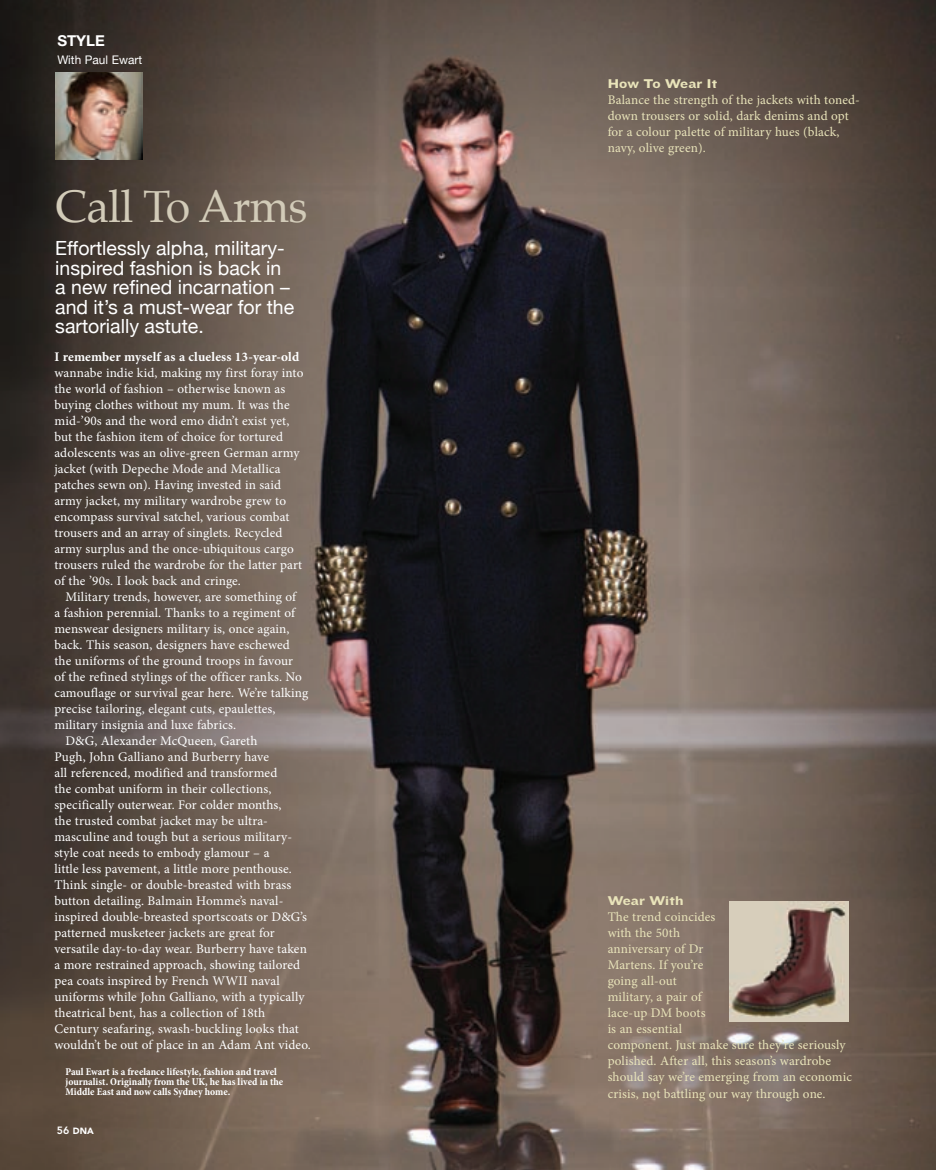
<style>
.page{position:relative;width:936px;height:1170px;background:#fff}
.page>*{position:absolute;margin:0;border:0;box-sizing:border-box;transform-origin:0 0}
.Sample_Head{font:44.7px "Palatino";letter-spacing:-.015em;color:#d2cbb8}
.Intro{font:19.5px/19.5px "Helvetica Neue";color:#fff}
.t1{font:700 15px "Helvetica Neue";color:#fff}
.Body_Copy_normal{font:13.2px/16px "Minion Pro";letter-spacing:.01em;color:#fff}
.Body_Copy_First_Para{font:13.2px/16px "Minion Pro";letter-spacing:.005em;color:#fff}
.Body_Copy_First_Para-2{font:13.2px/16px "Minion Pro";letter-spacing:.005em;color:#e9e4ba}
.Body_Copy_First_Para-3{font:13.2px "Knockout HTF53 Heviweight";letter-spacing:.01em;color:#e9e4ba}
.t2{font:11.85px "Helvetica Neue";color:#fff}
.Footnote{font:700 condensed 10.5px/9.8px "Minion Pro";color:#fff}
.t3{font:900 9px "Avenir";color:#fff}
.s1{font-weight:700}
.s2{font-weight:800;font-size:10.5px}
</style>
<div class="page">
<img style="left:0;top:0;width:935px;height:1169px">
<img style="left:729px;top:901px;width:119px;height:119px">
<img style="left:55px;top:72px;width:88px;height:88px">
<p class="t1" style="left:57px;top:32px;width:49px">STYLE</p>
<p class="t2" style="left:57px;top:52px;width:86px">With Paul Ewart</p>
<p class="Sample_Head" style="left:55px;top:169px;width:254px">Call To Arms</p>
<p class="Intro" style="left:55px;top:238px;width:240px">Effortlessly alpha, military&shy;inspired fashion is back in a new refined incarnation – and it’s a must-wear for the sartorially astute.</p>
<p class="Body_Copy_First_Para" style="left:54px;top:348px;width:250px"><span class="s1">I remember myself as a clueless 13-year-old </span>wannabe indie kid, making my first foray into the world of fashion – otherwise known as buying clothes without my mum. It was the mid-’90s and the word emo didn’t exist yet, but the fashion item of choice for tortured adolescents was an olive-green German army jacket (with Depeche Mode and Metallica patches sewn on). Having invested in said army jacket, my military wardrobe grew to encompass survival satchel, various combat trousers and an array of singlets. Recycled army surplus and the once-ubiquitous cargo trousers ruled the wardrobe for the latter part of the ’90s. I look back and cringe.</p>
<p class="Body_Copy_normal" style="left:54px;top:588px;width:255px;text-indent:11px">Military trends, however, are something of<br>a fashion perennial. Thanks to a regiment of menswear designers military is, once again, back. This season, designers have eschewed the uniforms of the ground troops in favour<br>of the refined stylings of the officer ranks. No camouflage or survival gear here. We’re talking precise tailoring, elegant cuts, epaulettes, military insignia and luxe fabrics.</p>
<p class="Body_Copy_normal" style="left:54px;top:732px;width:258px;text-indent:11px">D&amp;G, Alexander McQueen, Gareth<br>Pugh, John Galliano and Burberry have<br>all referenced, modified and transformed<br>the combat uniform in their collections, specifically outerwear. For colder months,<br>the trusted combat jacket may be ultra&shy;masculine and tough but a serious military&shy;style coat needs to embody glamour – a<br>little less pavement, a little more penthouse.<br>Think single- or double-breasted with brass button detailing. Balmain Homme’s naval&shy;inspired double-breasted sportscoats or D&amp;G’s patterned musketeer jackets are great for versatile day-to-day wear. Burberry have taken a more restrained approach, showing tailored pea coats inspired by French WWII naval uniforms while John Galliano, with a typically theatrical bent, has a collection of 18th Century seafaring, swash-buckling looks that wouldn’t be out of place in an Adam Ant video.</p>
<p class="Footnote" style="left:65px;top:1066px;width:219px">Paul Ewart is a freelance lifestyle, fashion and travel journalist. Originally from the UK, he has lived in the<br>Middle East and now calls Sydney home.</p>
<p class="t3" style="left:57px;top:1124px;width:38px"><span class="s2">56</span> DNA</p>
<p class="Body_Copy_First_Para-3" style="left:607px;top:77px;width:111px">How To Wear It</p>
<p class="Body_Copy_First_Para-2" style="left:607px;top:92px;width:254px">Balance the strength of the jackets with toned&shy;down trousers or solid, dark denims and opt for a colour palette of military hues (black, navy, olive green).</p>
<p class="Body_Copy_First_Para-3" style="left:607px;top:893px;width:77px">Wear With</p>
<p class="Body_Copy_First_Para-2" style="left:607px;top:909px;width:246px">The trend coincides<br>with the 50th<br>anniversary of Dr<br>Martens. If you’re<br>going all-out<br>military, a pair of<br>lace-up DM boots<br>is an essential<br>component. Just make sure they’re seriously polished. After all, this season’s wardrobe should say we’re emerging from an economic crisis, not battling our way through one.</p>
</div>
